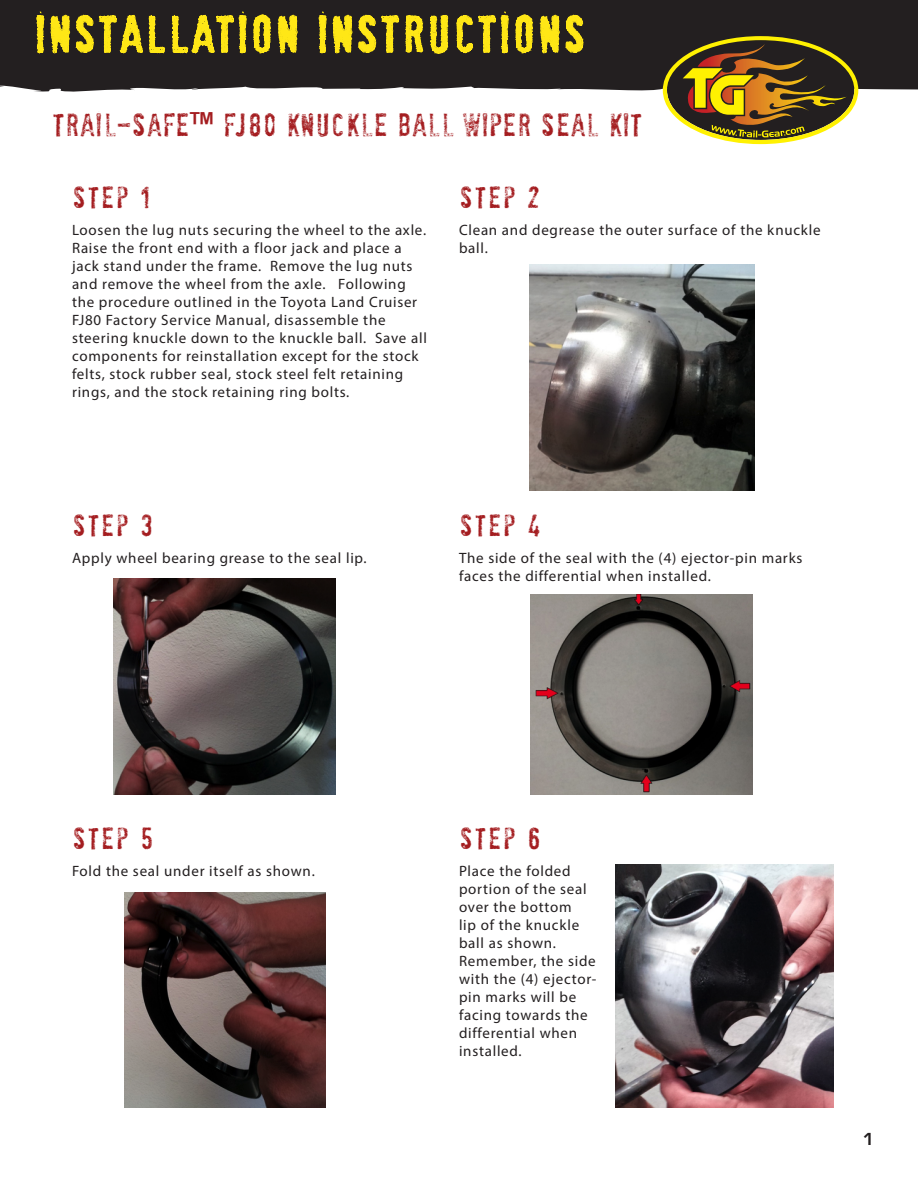
<style>
.page{position:relative;width:918px;height:1188px;background:#fff}
.page>*{position:absolute;margin:0;border:0;box-sizing:border-box;transform-origin:0 0}
.t1{font:48px "Socia L Anima L";letter-spacing:.025em;color:#ffe716}
.t2{font:30px "Socia L Anima L";color:#a41d20}
.t3{font:28.5px "Socia L Anima L";letter-spacing:.05em;color:#a41d20}
.t4{font:700 18px "Eurostile";color:#231f20}
.t5{font:15px/18px "Myriad Pro";letter-spacing:.05em;color:#231f20}
.s1{font-family:"Impact"}
</style>
<div class="page">
<svg style="left:0;top:0;width:918px;height:93px;background:#353233"></svg>
<svg style="left:480px;top:73px;width:13px;height:3px"></svg>
<svg style="left:358px;top:72px;width:21px;height:2px"></svg>
<svg style="left:34px;top:0;width:271px;height:80px;background:#4b441e"></svg>
<svg style="left:316px;top:0;width:279px;height:62px;background:#574e1d"></svg>
<svg style="left:663px;top:36px;width:195px;height:108px;background:#7d6932"></svg>
<img style="left:113px;top:579px;width:223px;height:215px">
<img style="left:124px;top:892px;width:201px;height:215px">
<img style="left:529px;top:265px;width:225px;height:225px">
<img style="left:531px;top:594px;width:221px;height:200px">
<img style="left:615px;top:865px;width:218px;height:242px">
<h1 class="t1" style="left:33px;top:5px;width:555px">INSTALLATION INSTRUCTIONS</h1>
<h2 class="t2" style="left:52px;top:107px;width:591px">TRAIL-SAFE<span class="s1">™</span> FJ80 KNUCKLE BALL WIPER SEAL KIT</h2>
<h3 class="t3" style="left:72px;top:180px;width:81px">STEP 1</h3>
<p class="t5" style="left:72px;top:221px;width:356px">Loosen the lug nuts securing the wheel to the axle.<br>Raise the front end with a floor jack and place a jack stand under the frame. Remove the lug nuts and remove the wheel from the axle. Following the procedure outlined in the Toyota Land Cruiser FJ80 Factory Service Manual, disassemble the steering knuckle down to the knuckle ball. Save all components for reinstallation except for the stock felts, stock rubber seal, stock steel felt retaining rings, and the stock retaining ring bolts.</p>
<h3 class="t3" style="left:459px;top:180px;width:82px">STEP 2</h3>
<p class="t5" style="left:459px;top:221px;width:363px">Clean and degrease the outer surface of the knuckle ball.</p>
<h3 class="t3" style="left:72px;top:508px;width:83px">STEP 3</h3>
<p class="t5" style="left:72px;top:549px;width:296px">Apply wheel bearing grease to the seal lip.</p>
<h3 class="t3" style="left:459px;top:508px;width:83px">STEP 4</h3>
<p class="t5" style="left:459px;top:549px;width:345px">The side of the seal with the (4) ejector-pin marks faces the differential when installed.</p>
<h3 class="t3" style="left:72px;top:821px;width:83px">STEP 5</h3>
<p class="t5" style="left:72px;top:862px;width:244px">Fold the seal under itself as shown.</p>
<h3 class="t3" style="left:459px;top:821px;width:83px">STEP 6</h3>
<p class="t5" style="left:459px;top:862px;width:139px">Place the folded portion of the seal over the bottom<br>lip of the knuckle ball as shown.<br>Remember, the side with the (4) ejector&shy;pin marks will be facing towards the differential when installed.</p>
<p class="t4" style="left:863px;top:1129px;width:13px">1</p>
</div>
